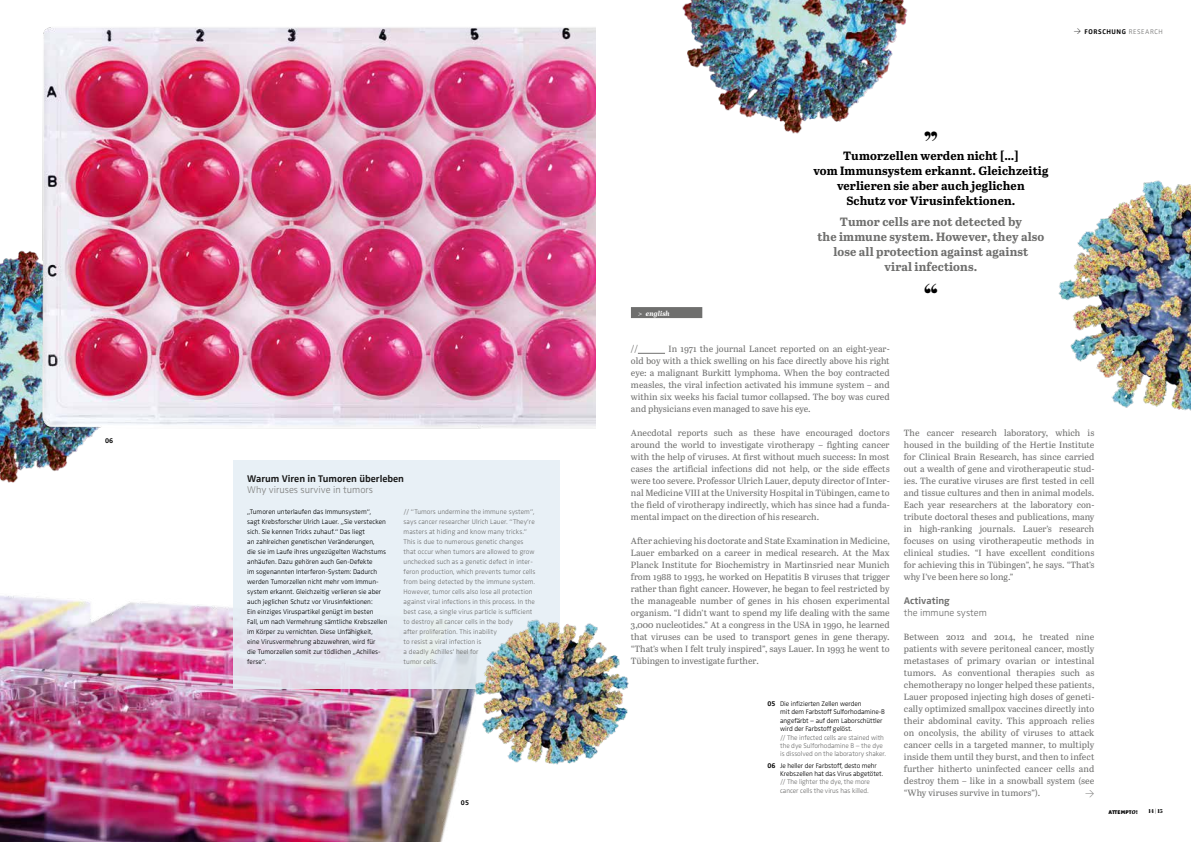
<style>
.page{position:relative;width:1191px;height:842px;background:#fff}
.page>*{position:absolute;margin:0;border:0;box-sizing:border-box;transform-origin:0 0}
.t1{font:35px "Abril Fatface";color:#000}
.t2{font:700 12px/15px "Abril Text";letter-spacing:.01em;color:#000;text-align:center}
.t3{font:700 12px/15px "Abril Text";letter-spacing:.01em;color:#6f6f6e;text-align:center}
.t4{font:300 10px "Zwo OT";color:#6f6f6e}
.t5{font:700 10px "Zwo OT";color:#000}
.t6{font:700 10px "Zwo OT";color:#6f6f6e}
.t7{font:9px/12px "Abril Text";color:#6f6f6e;text-align:justify}
.t8{font:300 9px "DIN";color:#6f6f6e}
.t9{font:300 7px/10px "Zwo OT";color:#000}
.t10{font:300 7px/10px "Zwo OT";letter-spacing:.005em;color:#6f6f6e}
.t11{font:700 7px "Zwo OT";letter-spacing:.08em;color:#000}
.t12{font:italic 700 7px "Abril Text";letter-spacing:.015em;color:#fff}
.t13{font:900 5.5px "Zwo OT";letter-spacing:.02em;color:#000}
.t14{font:5.5px "Abril Fatface";color:#000}
.s1{font-family:"DIN";font-weight:300}
.s2{font-weight:300;color:#6f6f6e}
.s3{font-weight:700}
.s4{font-family:"Abril Text";font-weight:800;font-style:italic}
</style>
<div class="page">
<img style="left:0;top:596px;width:453px;height:246px">
<img style="left:0;top:443px;width:84px;height:40px">
<svg style="left:638px;top:353px;width:27px;height:1px"></svg>
<div style="left:631px;top:307px;width:71px;height:11px;background:#6f6f6e"></div>
<div style="left:233px;top:460px;width:327px;height:228px;background:#e6eff5"></div>
<img style="left:682px;top:0;width:226px;height:134px">
<img style="left:450px;top:619px;width:179px;height:174px">
<img style="left:1058px;top:180px;width:133px;height:231px">
<img style="left:0;top:27px;width:595px;height:416px">
<p class="t11" style="left:105px;top:436px;width:10px">06</p>
<p class="t5" style="left:247px;top:473px;width:158px">Warum Viren in Tumoren überleben</p>
<p class="t4" style="left:247px;top:484px;width:127px">Why viruses survive in tumors</p>
<p class="t9" style="left:247px;top:507px;width:142px">„Tumoren unterlaufen das Immunsystem“,<br>sagt Krebsforscher Ulrich Lauer. „Sie verstecken sich. Sie kennen Tricks zuhauf.“ Das liegt<br>an zahlreichen genetischen Veränderungen,<br>die sie im Laufe ihres ungezügelten Wachstums anhäufen. Dazu gehören auch Gen-Defekte<br>im sogenannten Interferon-System: Dadurch werden Tumorzellen nicht mehr vom Immun&shy;system erkannt. Gleichzeitig verlieren sie aber auch jeglichen Schutz vor Virusinfektionen:<br>Ein einziges Viruspartikel genügt im besten<br>Fall, um nach Vermehrung sämtliche Krebszellen im Körper zu vernichten. Diese Unfähigkeit,<br>eine Virusvermehrung abzuwehren, wird für<br>die Tumorzellen somit zur tödlichen „Achilles&shy;ferse“.</p>
<p class="t10" style="left:403px;top:507px;width:133px">// “Tumors undermine the immune system”, says cancer researcher Ulrich Lauer. “They’re masters at hiding and know many tricks.” This is due to numerous genetic changes that occur when tumors are allowed to grow unchecked such as a genetic defect in inter&shy;feron production, which prevents tumor cells from being detected by the immune system.<br>However, tumor cells also lose all protection against viral infections in this process. In the best case, a single virus particle is sufficient to destroy all cancer cells in the body<br>after proliferation. This inability<br>to resist a viral infection is<br>a deadly Achilles’ heel for<br>tumor cells.</p>
<p class="t11" style="left:461px;top:799px;width:10px">05</p>
<p class="t12" style="left:638px;top:309px;width:33px">&gt; english</p>
<p class="t11" style="left:1073px;top:28px;width:91px"><span class="s1">&gt;</span> FORSCHUNG <span class="s2">RESEARCH</span></p>
<h1 class="t1" style="left:923px;top:99px;width:17px">„</h1>
<h2 class="t2" style="left:813px;top:148px;width:236px">Tumorzellen werden nicht […]<br>vom Immunsystem erkannt. Gleichzeitig verlieren sie aber auch jeglichen<br>Schutz vor Virusinfektionen.</h2>
<h2 class="t3" style="left:817px;top:214px;width:228px">Tumor cells are not detected by<br>the immune system. However, they also lose all protection against against<br>viral infections.</h2>
<h1 class="t1" style="left:923px;top:273px;width:17px">“</h1>
<p class="t7" style="left:631px;top:343px;width:8px">//</p>
<p class="t7" style="left:631px;top:343px;width:260px;text-indent:38px">In 1971 the journal Lancet reported on an eight-year&shy;old boy with a thick swelling on his face directly above his right eye: a malignant Burkitt lymphoma. When the boy contracted measles, the viral infection activated his immune system – and within six weeks his facial tumor collapsed. The boy was cured and physicians even managed to save his eye.</p>
<p class="t7" style="left:631px;top:427px;width:260px">Anecdotal reports such as these have encouraged doctors around the world to investigate virotherapy – fighting cancer with the help of viruses. At first without much success: In most cases the artificial infections did not help, or the side effects were too severe. Professor Ulrich Lauer, deputy director of Inter&shy;nal Medicine VIII at the University Hospital in Tübingen, came to the field of virotherapy indirectly, which has since had a funda&shy;mental impact on the direction of his research.</p>
<p class="t7" style="left:631px;top:535px;width:260px">After achieving his doctorate and State Examination in Medicine, Lauer embarked on a career in medical research. At the Max Planck Institute for Biochemistry in Martinsried near Munich from 1988 to 1993, he worked on Hepatitis B viruses that trigger rather than fight cancer. However, he began to feel restricted by the manageable number of genes in his chosen experimental organism. “I didn’t want to spend my life dealing with the same 3,000 nucleotides.” At a congress in the USA in 1990, he learned that viruses can be used to transport genes in gene therapy. “That’s when I felt truly inspired”, says Lauer. In 1993 he went to Tübingen to investigate further.</p>
<p class="t9" style="left:780px;top:700px;width:106px;line-height:8.4px;text-indent:-13px"><span class="s3">05</span> Die infizierten Zellen werden<br>mit dem Farbstoff Sulforhodamine-B angefärbt – auf dem Laborschüttler wird der Farbstoff gelöst.</p>
<p class="t10" style="left:780px;top:733px;width:107px;line-height:8.4px">// The infected cells are stained with the dye Sulforhodamine B – the dye is dissolved on the laboratory shaker.</p>
<p class="t9" style="left:780px;top:761px;width:105px;line-height:8.4px;text-indent:-13px"><span class="s3">06</span> Je heller der Farbstoff, desto mehr<br>Krebszellen hat das Virus abgetötet.</p>
<p class="t10" style="left:780px;top:778px;width:91px;line-height:8.4px">// The lighter the dye, the more cancer cells the virus has killed.</p>
<p class="t7" style="left:904px;top:427px;width:192px">The cancer research laboratory, which is housed in the building of the Hertie Institute for Clinical Brain Research, has since carried out a wealth of gene and virotherapeutic stud&shy;ies. The curative viruses are first tested in cell and tissue cultures and then in animal models.<br>Each year researchers at the laboratory con&shy;tribute doctoral theses and publications, many in high-ranking journals. Lauer’s research focuses on using virotherapeutic methods in clinical studies. “I have excellent conditions for achieving this in Tübingen”, he says. “That’s why I’ve been here so long.”</p>
<p class="t6" style="left:904px;top:595px;width:47px">Activating</p>
<p class="t4" style="left:904px;top:607px;width:85px">the immune system</p>
<p class="t7" style="left:904px;top:631px;width:192px">Between 2012 and 2014, he treated nine patients with severe peritoneal cancer, mostly metastases of primary ovarian or intestinal tumors. As conventional therapies such as chemotherapy no longer helped these patients, Lauer proposed injecting high doses of geneti&shy;cally optimized smallpox vaccines directly into their abdominal cavity. This approach relies on oncolysis, the ability of viruses to attack cancer cells in a targeted manner, to multiply inside them until they burst, and then to infect further hitherto uninfected cancer cells and destroy them – like in a snowball system (see “Why viruses survive in tumors”).</p>
<p class="t8" style="left:1085px;top:788px;width:11px">&gt;</p>
<p class="t13" style="left:1108px;top:808px;width:30px">ATTEMPT<span class="s4">O</span>!</p>
<p class="t14" style="left:1148px;top:808px;width:16px">14|15</p>
</div>
